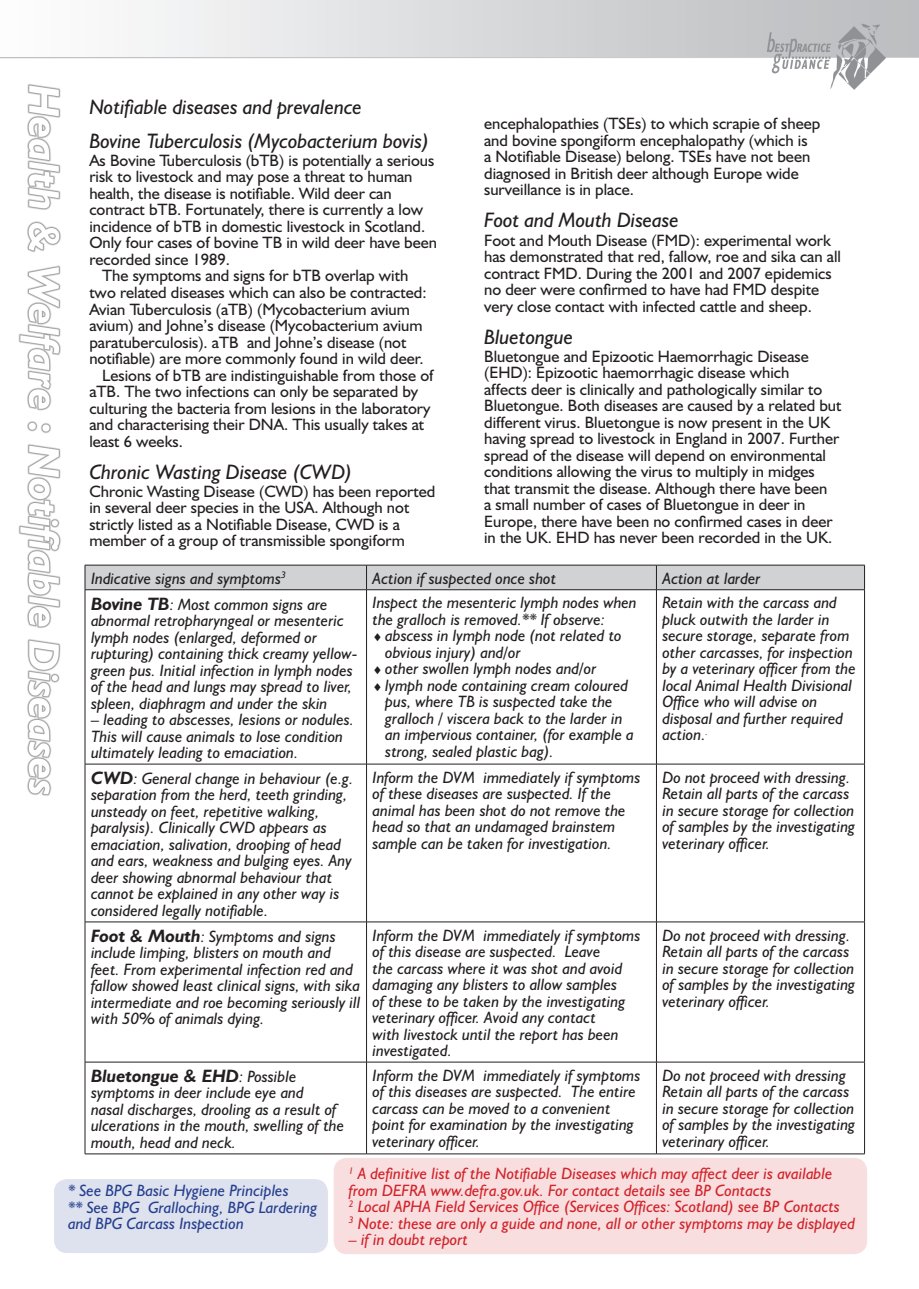
<style>
.page{position:relative;width:919px;height:1289px;background:#fff}
.page>*{position:absolute;margin:0;border:0;box-sizing:border-box;transform-origin:0 0}
.headerMinSub{font:italic 21px "Humanist 521 BT";letter-spacing:-.005em;color:#231f20}
.t1{font:italic 700 18px "Humanist 521 BT";color:#231f20}
.t2{font:italic 16.5px/16.5px "Humanist 521 BT";color:#231f20}
.captionNonItal{font:16.5px/16.5px "Humanist 521 BT";color:#231f20}
.captionNonItalIndent{font:16.5px/16.5px "Humanist 521 BT";color:#231f20}
.linksBlue{font:italic 16.5px/16.5px "Humanist 521 BT";color:#d1232a}
.linksBlue-2{font:italic 16.5px/16.5px "Humanist 521 BT";color:#253f8e}
.s1{font-weight:700;font-size:18px}
.s2{font-weight:400;font-size:16.5px}
</style>
<div class="page">
<img style="left:18px;top:101px;width:849px;height:1153px">
<img style="left:0;top:0;width:918px;height:101px">
<div style="left:334px;top:1158px;width:532px;height:95px;background:#f8dedf;border-radius:13px"></div>
<div style="left:334px;top:1158px;width:532px;height:95px;border:1px solid #d1232a;border-radius:13px"></div>
<div style="left:54px;top:1179px;width:273px;height:73px;background:#dee2ee;border-radius:13px"></div>
<div style="left:54px;top:1179px;width:273px;height:73px;border:1px solid #253f8e;border-radius:13px"></div>
<div style="left:85px;top:565px;width:780px;height:24px;background:#d1d2d4"></div>
<hr style="left:85px;top:589px;width:281px;height:1px;background:#231f20">
<hr style="left:85px;top:590px;width:1px;height:174px;background:#231f20">
<hr style="left:366px;top:589px;width:290px;height:1px;background:#231f20">
<hr style="left:366px;top:590px;width:1px;height:174px;background:#231f20">
<hr style="left:656px;top:589px;width:208px;height:1px;background:#231f20">
<hr style="left:656px;top:590px;width:1px;height:174px;background:#231f20">
<hr style="left:864px;top:590px;width:1px;height:174px;background:#231f20">
<hr style="left:85px;top:763px;width:281px;height:1px;background:#231f20">
<hr style="left:85px;top:764px;width:1px;height:157px;background:#231f20">
<hr style="left:366px;top:763px;width:290px;height:1px;background:#231f20">
<hr style="left:366px;top:764px;width:1px;height:157px;background:#231f20">
<hr style="left:656px;top:763px;width:208px;height:1px;background:#231f20">
<hr style="left:656px;top:764px;width:1px;height:157px;background:#231f20">
<hr style="left:864px;top:764px;width:1px;height:157px;background:#231f20">
<hr style="left:85px;top:921px;width:281px;height:1px;background:#231f20">
<hr style="left:85px;top:922px;width:1px;height:139px;background:#231f20">
<hr style="left:366px;top:921px;width:290px;height:1px;background:#231f20">
<hr style="left:366px;top:922px;width:1px;height:139px;background:#231f20">
<hr style="left:656px;top:921px;width:208px;height:1px;background:#231f20">
<hr style="left:656px;top:922px;width:1px;height:139px;background:#231f20">
<hr style="left:864px;top:922px;width:1px;height:139px;background:#231f20">
<hr style="left:85px;top:1061px;width:281px;height:1px;background:#231f20">
<hr style="left:85px;top:1062px;width:1px;height:91px;background:#231f20">
<hr style="left:366px;top:1061px;width:290px;height:1px;background:#231f20">
<hr style="left:366px;top:1062px;width:1px;height:91px;background:#231f20">
<hr style="left:656px;top:1061px;width:208px;height:1px;background:#231f20">
<hr style="left:656px;top:1062px;width:1px;height:91px;background:#231f20">
<hr style="left:864px;top:1062px;width:1px;height:91px;background:#231f20">
<hr style="left:85px;top:1153px;width:281px;height:1px;background:#231f20">
<hr style="left:366px;top:1153px;width:290px;height:1px;background:#231f20">
<hr style="left:656px;top:1153px;width:208px;height:1px;background:#231f20">
<p class="headerMinSub" style="left:89px;top:94px;width:274px">Notifiable diseases and prevalence</p>
<p class="headerMinSub" style="left:89px;top:128px;width:341px">Bovine Tuberculosis (Mycobacterium bovis)</p>
<p class="captionNonItal" style="left:89px;top:152px;width:349px">As Bovine Tuberculosis (bTB) is potentially a serious risk to livestock and may pose a threat to human health, the disease is notifiable. Wild deer can contract bTB. Fortunately, there is currently a low incidence of bTB in domestic livestock in Scotland.<br>Only four cases of bovine TB in wild deer have been recorded since 1989.</p>
<p class="captionNonItalIndent" style="left:89px;top:267px;width:338px;text-indent:13px">The symptoms and signs for bTB overlap with two related diseases which can also be contracted:<br>Avian Tuberculosis (aTB) (Mycobacterium avium avium) and Johne’s disease (Mycobacterium avium paratuberculosis). aTB and Johne’s disease (not notifiable) are more commonly found in wild deer.</p>
<p class="captionNonItalIndent" style="left:89px;top:366px;width:346px;text-indent:13px">Lesions of bTB are indistinguishable from those of aTB. The two infections can only be separated by culturing the bacteria from lesions in the laboratory and characterising their DNA. This usually takes at least 6 weeks.</p>
<p class="headerMinSub" style="left:89px;top:458px;width:264px">Chronic Wasting Disease (CWD)</p>
<p class="captionNonItal" style="left:89px;top:482px;width:347px">Chronic Wasting Disease (CWD) has been reported in several deer species in the USA. Although not strictly listed as a Notifiable Disease, CWD is a member of a group of transmissible spongiform</p>
<p class="captionNonItal" style="left:484px;top:115px;width:337px">encephalopathies (TSEs) to which scrapie of sheep and bovine spongiform encephalopathy (which is<br>a Notifiable Disease) belong. TSEs have not been diagnosed in British deer although Europe wide surveillance is in place.</p>
<p class="headerMinSub" style="left:484px;top:207px;width:196px">Foot and Mouth Disease</p>
<p class="captionNonItal" style="left:484px;top:231px;width:358px">Foot and Mouth Disease (FMD): experimental work has demonstrated that red, fallow, roe and sika can all contract FMD. During the 2001 and 2007 epidemics no deer were confirmed to have had FMD despite very close contact with infected cattle and sheep.</p>
<p class="headerMinSub" style="left:484px;top:323px;width:90px">Bluetongue</p>
<p class="captionNonItal" style="left:484px;top:348px;width:359px">Bluetongue and Epizootic Haemorrhagic Disease (EHD): Epizootic haemorrhagic disease which<br>affects deer is clinically and pathologically similar to Bluetongue. Both diseases are caused by a related but different virus. Bluetongue is now present in the UK having spread to livestock in England in 2007. Further spread of the disease will depend on environmental conditions allowing the virus to multiply in midges that transmit the disease. Although there have been<br>a small number of cases of Bluetongue in deer in Europe, there have been no confirmed cases in deer in the UK. EHD has never been recorded in the UK.</p>
<p class="t2" style="left:91px;top:569px;width:196px">Indicative signs and symptoms<sup>3</sup></p>
<p class="t2" style="left:372px;top:569px;width:185px">Action if suspected once shot</p>
<p class="t2" style="left:662px;top:569px;width:100px">Action at larder</p>
<p class="t2" style="left:91px;top:595px;width:268px"><span class="s1">Bovine TB</span>: Most common signs are abnormal retropharyngeal or mesenteric lymph nodes (enlarged, deformed or rupturing) containing thick creamy yellow&shy;green pus. Initial infection in lymph nodes of the head and lungs may spread to liver, spleen, diaphragm and under the skin</p>
<p class="t2" style="left:91px;top:711px;width:264px">– leading to abscesses, lesions or nodules.<br>This will cause animals to lose condition ultimately leading to emaciation.</p>
<p class="t2" style="left:372px;top:594px;width:266px">Inspect the mesenteric lymph nodes when the gralloch is removed.** If observe:</p>
<p class="t2" style="left:385px;top:627px;width:238px;text-indent:-13px">♦ abscess in lymph node (not related to obvious injury) and/or</p>
<p class="t2" style="left:372px;top:660px;width:225px">♦ other swollen lymph nodes and/or</p>
<p class="t2" style="left:385px;top:676px;width:250px;text-indent:-13px">♦ lymph node containing cream coloured pus, where TB is suspected take the gralloch / viscera back to the larder in an impervious container, (for example a strong, sealed plastic bag).</p>
<p class="t2" style="left:662px;top:594px;width:195px">Retain with the carcass and pluck outwith the larder in secure storage, separate from other carcasses, for inspection by a veterinary officer from the local Animal Health Divisional<br>Office who will advise on disposal and further required action.<sup>.</sup></p>
<p class="t2" style="left:91px;top:769px;width:264px"><span class="s1">CWD</span>: General change in behaviour (e.g. separation from the herd, teeth grinding, unsteady on feet, repetitive walking, paralysis). Clinically CWD appears as emaciation, salivation, drooping of head and ears, weakness and bulging eyes. Any deer showing abnormal behaviour that cannot be explained in any other way is considered legally notifiable.</p>
<p class="t2" style="left:372px;top:768px;width:269px">Inform the DVM immediately if symptoms of these diseases are suspected. If the animal has been shot do not remove the head so that an undamaged brainstem sample can be taken for investigation.</p>
<p class="t2" style="left:662px;top:768px;width:194px">Do not proceed with dressing.<br>Retain all parts of the carcass in secure storage for collection of samples by the investigating veterinary officer.</p>
<p class="t2" style="left:91px;top:927px;width:271px"><span class="s1">Foot &amp; Mouth</span>: Symptoms and signs include limping, blisters on mouth and feet. From experimental infection red and fallow showed least clinical signs, with sika intermediate and roe becoming seriously ill with 50% of animals dying.</p>
<p class="t2" style="left:372px;top:926px;width:269px">Inform the DVM immediately if symptoms of this disease are suspected. Leave<br>the carcass where it was shot and avoid damaging any blisters to allow samples<br>of these to be taken by the investigating veterinary officer. Avoid any contact<br>with livestock until the report has been investigated.</p>
<p class="t2" style="left:662px;top:926px;width:194px">Do not proceed with dressing.<br>Retain all parts of the carcass in secure storage for collection of samples by the investigating veterinary officer.</p>
<p class="t1" style="left:91px;top:1064px;width:207px">Bluetongue &amp; EHD<span class="s2">: Possible</span></p>
<p class="t2" style="left:91px;top:1084px;width:254px">symptoms in deer include eye and<br>nasal discharges, drooling as a result of ulcerations in the mouth, swelling of the mouth, head and neck.</p>
<p class="t2" style="left:372px;top:1066px;width:269px">Inform the DVM immediately if symptoms of this diseases are suspected. The entire carcass can be moved to a convenient point for examination by the investigating veterinary officer.</p>
<p class="t2" style="left:662px;top:1066px;width:194px">Do not proceed with dressing<br>Retain all parts of the carcass in secure storage for collection of samples by the investigating veterinary officer.</p>
<p class="linksBlue-2" style="left:68px;top:1182px;width:251px">* See BPG Basic Hygiene Principles<br>** See BPG Gralloching, BPG Lardering and BPG Carcass Inspection</p>
<p class="linksBlue" style="left:349px;top:1165px;width:507px"><sup>1</sup> A definitive list of the Notifiable Diseases which may affect deer is available from DEFRA www.defra.gov.uk. For contact details see BP Contacts<br><sup>2</sup> Local APHA Field Services Office (Services Offices: Scotland) see BP Contacts<br><sup>3</sup> Note: these are only a guide and none, all or other symptoms may be displayed</p>
<p class="linksBlue" style="left:349px;top:1231px;width:121px">– if in doubt report</p>
</div>
